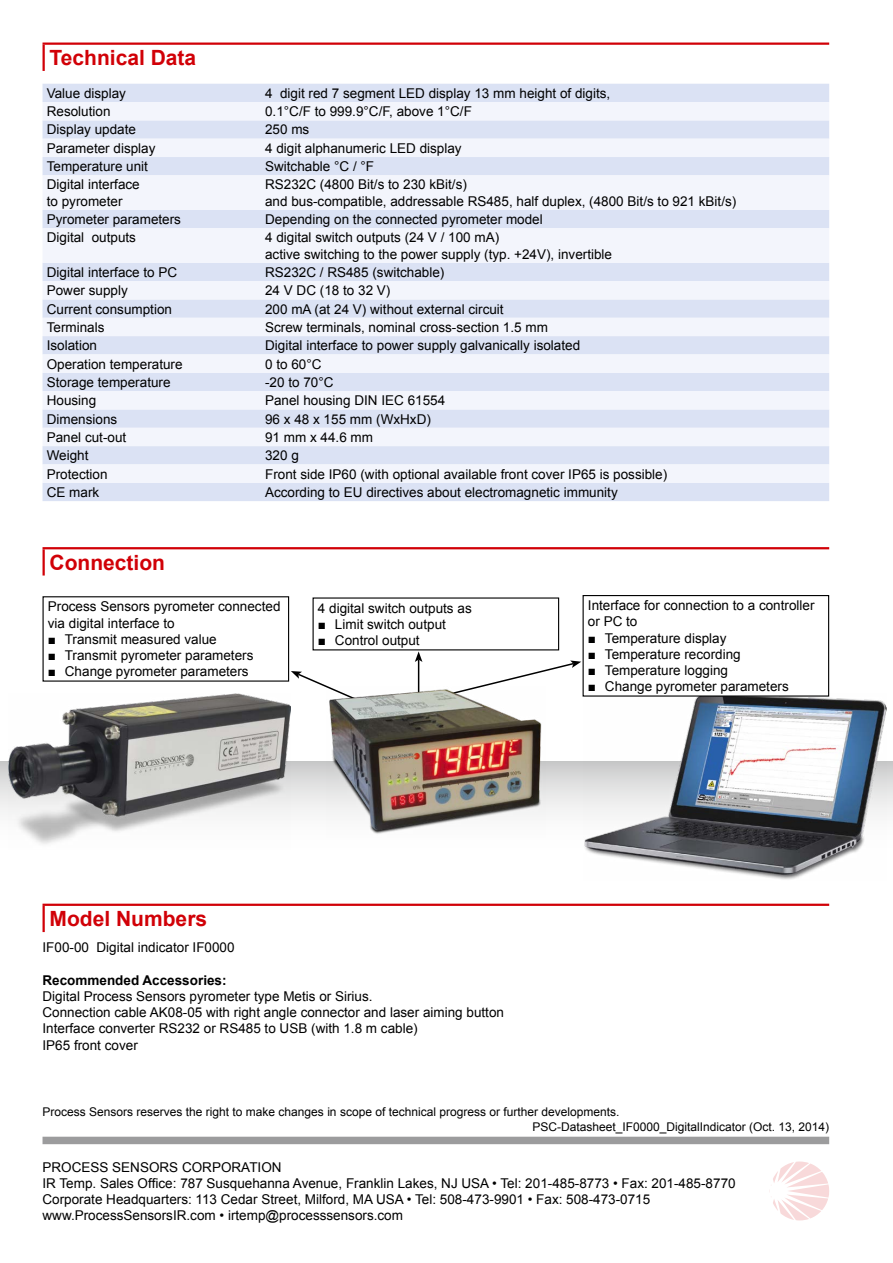
<style>
.page{position:relative;width:893px;height:1263px;background:#fff}
.page>*{position:absolute;margin:0;border:0;box-sizing:border-box;transform-origin:0 0}
.t1{font:700 21px "Arial";color:#d10007}
.t2{font:13.5px/16.2px "Arial";color:#000}
.t3{font:700 13.5px "Arial";color:#000}
.t4{font:12px/14.4px "Arial";color:#000}
.s1{font-weight:700}
</style>
<div class="page">
<div style="left:0;top:761px;width:893px;height:98px;background:linear-gradient(to bottom,#d2d2d3,#fff)"></div>
<img style="left:584px;top:693px;width:302px;height:187px">
<div style="left:43px;top:84px;width:786px;height:417px;background:#dbe2f4"></div>
<svg style="left:43px;top:102px;width:786px;height:381px;fill:#f3f5fc"></svg>
<div style="left:583px;top:595px;width:246px;height:101px;background:#fff"></div>
<div style="left:583px;top:595px;width:246px;height:102px;border:1px solid #000"></div>
<hr style="left:418px;top:660px;width:1px;height:59px;background:#000">
<svg style="left:415px;top:651px;width:7px;height:11px"></svg>
<svg style="left:291px;top:671px;width:36px;height:17px"></svg>
<svg style="left:479px;top:660px;width:102px;height:26px"></svg>
<div style="left:43px;top:1137px;width:786px;height:7px;background:#9c9c9d"></div>
<hr style="left:43px;top:43px;width:786px;height:2px;background:#d10007">
<hr style="left:43px;top:45px;width:2px;height:26px;background:#d10007">
<hr style="left:43px;top:547px;width:786px;height:2px;background:#d10007">
<hr style="left:43px;top:549px;width:2px;height:26px;background:#d10007">
<hr style="left:43px;top:904px;width:786px;height:2px;background:#d10007">
<hr style="left:43px;top:906px;width:2px;height:26px;background:#d10007">
<svg style="left:773px;top:1161px;width:56px;height:59px"></svg>
<img style="left:9px;top:693px;width:282px;height:156px">
<img style="left:327px;top:686px;width:219px;height:152px">
<h1 class="t1" style="left:50px;top:44px;width:148px">Technical Data</h1>
<p class="t2" style="left:47px;top:85px;width:81px">Value display</p>
<p class="t2" style="left:265px;top:85px;width:347px">4 digit red 7 segment LED display 13 mm height of digits,</p>
<p class="t2" style="left:47px;top:103px;width:65px">Resolution</p>
<p class="t2" style="left:265px;top:103px;width:208px">0.1°C/F to 999.9°C/F, above 1°C/F</p>
<p class="t2" style="left:47px;top:122px;width:91px">Display update</p>
<p class="t2" style="left:265px;top:122px;width:46px">250 ms</p>
<p class="t2" style="left:47px;top:140px;width:110px">Parameter display</p>
<p class="t2" style="left:265px;top:140px;width:198px">4 digit alphanumeric LED display</p>
<p class="t2" style="left:47px;top:158px;width:103px">Temperature unit</p>
<p class="t2" style="left:265px;top:158px;width:111px">Switchable °C / °F</p>
<p class="t2" style="left:47px;top:177px;width:95px">Digital interface to pyrometer</p>
<p class="t2" style="left:265px;top:177px;width:473px">RS232C (4800 Bit/s to 230 kBit/s)<br>and bus-compatible, addressable RS485, half duplex, (4800 Bit/s to 921 kBit/s)</p>
<p class="t2" style="left:47px;top:211px;width:136px">Pyrometer parameters</p>
<p class="t2" style="left:265px;top:211px;width:279px">Depending on the connected pyrometer model</p>
<p class="t2" style="left:47px;top:230px;width:91px">Digital outputs</p>
<p class="t2" style="left:265px;top:230px;width:349px">4 digital switch outputs (24 V / 100 mA)<br>active switching to the power supply (typ. +24V), invertible</p>
<p class="t2" style="left:47px;top:264px;width:132px">Digital interface to PC</p>
<p class="t2" style="left:265px;top:264px;width:181px">RS232C / RS485 (switchable)</p>
<p class="t2" style="left:47px;top:282px;width:83px">Power supply</p>
<p class="t2" style="left:265px;top:282px;width:127px">24 V DC (18 to 32 V)</p>
<p class="t2" style="left:47px;top:301px;width:127px">Current consumption</p>
<p class="t2" style="left:265px;top:301px;width:240px">200 mA (at 24 V) without external circuit</p>
<p class="t2" style="left:47px;top:319px;width:59px">Terminals</p>
<p class="t2" style="left:265px;top:319px;width:284px">Screw terminals, nominal cross-section 1.5 mm</p>
<p class="t2" style="left:47px;top:337px;width:52px">Isolation</p>
<p class="t2" style="left:265px;top:337px;width:317px">Digital interface to power supply galvanically isolated</p>
<p class="t2" style="left:47px;top:356px;width:137px">Operation temperature</p>
<p class="t2" style="left:265px;top:356px;width:58px">0 to 60°C</p>
<p class="t2" style="left:47px;top:374px;width:125px">Storage temperature</p>
<p class="t2" style="left:265px;top:374px;width:70px">-20 to 70°C</p>
<p class="t2" style="left:47px;top:392px;width:51px">Housing</p>
<p class="t2" style="left:265px;top:392px;width:182px">Panel housing DIN IEC 61554</p>
<p class="t2" style="left:47px;top:411px;width:72px">Dimensions</p>
<p class="t2" style="left:265px;top:411px;width:167px">96 x 48 x 155 mm (WxHxD)</p>
<p class="t2" style="left:47px;top:429px;width:81px">Panel cut-out</p>
<p class="t2" style="left:265px;top:429px;width:110px">91 mm x 44.6 mm</p>
<p class="t2" style="left:47px;top:447px;width:43px">Weight</p>
<p class="t2" style="left:265px;top:447px;width:35px">320 g</p>
<p class="t2" style="left:47px;top:466px;width:62px">Protection</p>
<p class="t2" style="left:265px;top:466px;width:404px">Front side IP60 (with optional available front cover IP65 is possible)</p>
<p class="t2" style="left:47px;top:484px;width:54px">CE mark</p>
<p class="t2" style="left:265px;top:484px;width:354px">According to EU directives about electromagnetic immunity</p>
<h1 class="t1" style="left:50px;top:548px;width:117px">Connection</h1>
<p class="t2" style="left:48px;top:599px;width:234px">Process Sensors pyrometer connected via digital interface to</p>
<p class="t2" style="left:48px;top:631px;width:170px"><span class="s1">■</span> Transmit measured value</p>
<p class="t2" style="left:48px;top:647px;width:207px"><span class="s1">■</span> Transmit pyrometer parameters</p>
<p class="t2" style="left:48px;top:663px;width:202px"><span class="s1">■</span> Change pyrometer parameters</p>
<p class="t2" style="left:318px;top:600px;width:155px">4 digital switch outputs as</p>
<p class="t2" style="left:318px;top:616px;width:130px"><span class="s1">■</span> Limit switch output</p>
<p class="t2" style="left:318px;top:632px;width:103px"><span class="s1">■</span> Control output</p>
<p class="t2" style="left:588px;top:597px;width:228px">Interface for connection to a controller or PC to</p>
<p class="t2" style="left:588px;top:630px;width:140px"><span class="s1">■</span> Temperature display</p>
<p class="t2" style="left:588px;top:646px;width:154px"><span class="s1">■</span> Temperature recording</p>
<p class="t2" style="left:588px;top:662px;width:142px"><span class="s1">■</span> Temperature logging</p>
<p class="t2" style="left:588px;top:678px;width:202px"><span class="s1">■</span> Change pyrometer parameters</p>
<h1 class="t1" style="left:50px;top:905px;width:159px">Model Numbers</h1>
<p class="t2" style="left:43px;top:940px;width:194px">IF00-00 Digital indicator IF0000</p>
<p class="t3" style="left:43px;top:971px;width:186px">Recommended Accessories:</p>
<p class="t2" style="left:43px;top:988px;width:463px">Digital Process Sensors pyrometer type Metis or Sirius.<br>Connection cable AK08-05 with right angle connector and laser aiming button Interface converter RS232 or RS485 to USB (with 1.8 m cable)<br>IP65 front cover</p>
<p class="t4" style="left:532px;top:1105px;width:298px;text-indent:-490px">Process Sensors reserves the right to make changes in scope of technical progress or further developments.<br>PSC-Datasheet_IF0000_DigitalIndicator (Oct. 13, 2014)</p>
<p class="t2" style="left:43px;top:1159px;width:695px">PROCESS SENSORS CORPORATION<br>IR Temp. Sales Office: 787 Susquehanna Avenue, Franklin Lakes, NJ USA • Tel: 201-485-8773 • Fax: 201-485-8770<br>Corporate Headquarters: 113 Cedar Street, Milford, MA USA • Tel: 508-473-9901 • Fax: 508-473-0715 www.ProcessSensorsIR.com • irtemp@processsensors.com</p>
</div>
